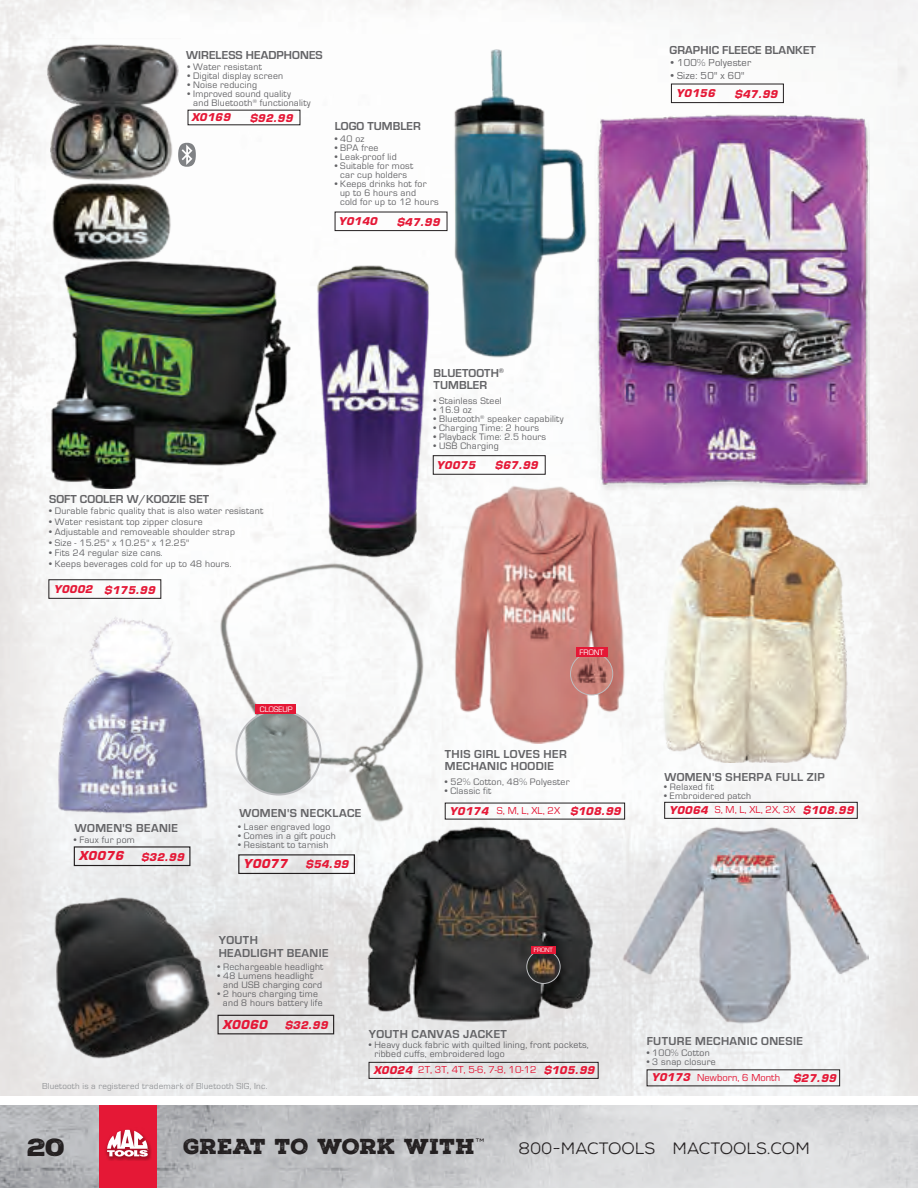
<style>
.page{position:relative;width:918px;height:1188px;background:#fff}
.page>*{position:absolute;margin:0;border:0;box-sizing:border-box;transform-origin:0 0}
.t1{font:24px "Nexa Rust Sans Black 01";color:#231f20;scale:1.15 1}
.t2{font:21px "Nexa Rust Slab Black 01";color:#231f20}
.t3{font:16.5px "Nexa Rust Sans Book 01";color:#231f20}
.t4{font:700 12px/12px "Eurostile";letter-spacing:.03em;color:#636366}
.t5{font:700 12px/12px "Eurostile";letter-spacing:.005em;color:#636366}
.t6{font:italic 700 12px "Eurostile LT Std";letter-spacing:.025em;color:#e51836}
.t7{font:italic 700 10.5px "Eurostile LT Std";letter-spacing:.025em;color:#e51836}
.t8{font:10.5px "Eurostile";letter-spacing:.005em;color:#e51836}
.t9{font:10.5px "Eurostile";letter-spacing:.025em;color:#636366}
.t10{font:9.75px/9px "Eurostile";letter-spacing:.025em;color:#636366}
.t11{font:9px "Eurostile";letter-spacing:.025em;color:#939598}
.t12{font:8.25px "Eurostile";color:#fff}
.t13{font:6.45px "Eurostile";color:#fff}
</style>
<div class="page">
<div style="left:664px;top:802px;width:194px;height:17px;border:1px solid #231f20"></div>
<div style="left:369px;top:1062px;width:230px;height:17px;border:1px solid #231f20"></div>
<img style="left:662px;top:501px;width:187px;height:262px">
<img style="left:450px;top:486px;width:179px;height:257px">
<img style="left:571px;top:653px;width:42px;height:42px;border-radius:21px">
<div style="left:570px;top:652px;width:43px;height:43px;border:1px solid #bcbdc0;border-radius:50%"></div>
<div style="left:576px;top:648px;width:31px;height:9px;background:#e51836"></div>
<img style="left:621px;top:824px;width:247px;height:201px">
<img style="left:592px;top:109px;width:278px;height:381px">
<div style="left:671px;top:84px;width:113px;height:19px;border:1px solid #231f20"></div>
<div style="left:48px;top:579px;width:113px;height:20px;border:1px solid #231f20"></div>
<img style="left:448px;top:50px;width:141px;height:309px">
<div style="left:335px;top:212px;width:112px;height:19px;border:1px solid #231f20"></div>
<div style="left:433px;top:455px;width:113px;height:20px;border:1px solid #231f20"></div>
<img style="left:46px;top:39px;width:133px;height:225px">
<img style="left:47px;top:256px;width:244px;height:233px">
<img style="left:310px;top:265px;width:124px;height:294px">
<div style="left:238px;top:854px;width:117px;height:20px;border:1px solid #231f20"></div>
<div style="left:218px;top:1015px;width:116px;height:19px;border:1px solid #231f20"></div>
<div style="left:74px;top:846px;width:116px;height:20px;border:1px solid #231f20"></div>
<img style="left:216px;top:558px;width:216px;height:272px">
<img style="left:236px;top:710px;width:85px;height:85px;border-radius:42px">
<div style="left:235px;top:709px;width:87px;height:87px;border:2px solid #bcbdc0;border-radius:50%"></div>
<div style="left:256px;top:705px;width:40px;height:9px;background:#e51836"></div>
<img style="left:54px;top:615px;width:156px;height:201px">
<img style="left:52px;top:892px;width:158px;height:169px">
<img style="left:361px;top:824px;width:231px;height:202px">
<img style="left:527px;top:950px;width:33px;height:33px;border-radius:17px">
<div style="left:526px;top:950px;width:35px;height:34px;border:1px solid #bcbdc0;border-radius:50%"></div>
<div style="left:531px;top:946px;width:25px;height:7px;background:#e51836"></div>
<svg style="left:178px;top:143px;width:18px;height:24px"></svg>
<svg style="left:0;top:1105px;width:918px;height:83px;background:#c9cacc"></svg>
<div style="left:100px;top:1105px;width:57px;height:83px;background:#e51836"></div>
<div style="left:105px;top:1127px;width:47px;height:34px;background:#150000;opacity:.3"></div>
<svg style="left:107px;top:1130px;width:41px;height:27px"></svg>
<p class="t5" style="left:186px;top:49px;width:138px">WIRELESS HEADPHONES</p>
<p class="t10" style="left:188px;top:62px;width:76px">• Water resistant</p>
<p class="t10" style="left:188px;top:71px;width:97px">• Digital display screen</p>
<p class="t10" style="left:188px;top:80px;width:71px">• Noise reducing</p>
<p class="t10" style="left:193px;top:89px;width:119px;text-indent:-6px">• Improved sound quality<br>and Bluetooth<sup>®</sup> functionality</p>
<p class="t7" style="left:191px;top:111px;width:40px">X0169</p>
<p class="t7" style="left:250px;top:111px;width:44px">$92.99</p>
<p class="t5" style="left:335px;top:119px;width:88px">LOGO TUMBLER</p>
<p class="t10" style="left:335px;top:134px;width:31px">• 40 oz</p>
<p class="t10" style="left:335px;top:143px;width:45px">• BPA free</p>
<p class="t10" style="left:335px;top:152px;width:63px">• Leak-proof lid</p>
<p class="t10" style="left:335px;top:161px;width:80px;text-align:center">• Suitable for most car cup holders</p>
<p class="t10" style="left:340px;top:179px;width:100px;text-indent:-5px">• Keeps drinks hot for up to 6 hours and<br>cold for up to 12 hours</p>
<p class="t7" style="left:338px;top:215px;width:40px">Y0140</p>
<p class="t7" style="left:397px;top:215px;width:44px">$47.99</p>
<p class="t5" style="left:49px;top:492px;width:162px">SOFT COOLER W/KOOZIE SET</p>
<p class="t10" style="left:49px;top:506px;width:216px">• Durable fabric quality that is also water resistant</p>
<p class="t10" style="left:49px;top:517px;width:155px">• Water resistant top zipper closure</p>
<p class="t10" style="left:49px;top:527px;width:187px">• Adjustable and removeable shoulder strap</p>
<p class="t10" style="left:49px;top:538px;width:142px">• Size - 15.25" x 10.25" x 12.25"</p>
<p class="t10" style="left:49px;top:548px;width:115px">• Fits 24 regular size cans.</p>
<p class="t10" style="left:49px;top:559px;width:184px">• Keeps beverages cold for up to 48 hours.</p>
<p class="t7" style="left:54px;top:583px;width:40px">Y0002</p>
<p class="t7" style="left:104px;top:583px;width:52px">$175.99</p>
<p class="t12" style="left:260px;top:704px;width:34px">CLOSEUP</p>
<p class="t5" style="left:434px;top:366px;width:72px">BLUETOOTH<sup>®<br></sup>TUMBLER</p>
<p class="t10" style="left:434px;top:396px;width:70px">• Stainless Steel</p>
<p class="t10" style="left:434px;top:405px;width:40px">• 16.9 oz</p>
<p class="t10" style="left:434px;top:414px;width:131px">• Bluetooth<sup>®</sup> speaker capability</p>
<p class="t10" style="left:434px;top:423px;width:107px">• Charging Time: 2 hours</p>
<p class="t10" style="left:434px;top:432px;width:114px">• Playback Time: 2.5 hours</p>
<p class="t10" style="left:434px;top:441px;width:67px">• USB Charging</p>
<p class="t7" style="left:437px;top:459px;width:40px">Y0075</p>
<p class="t7" style="left:495px;top:459px;width:44px">$67.99</p>
<p class="t12" style="left:580px;top:647px;width:26px">FRONT</p>
<p class="t4" style="left:445px;top:748px;width:123px">THIS GIRL LOVES HER<br>MECHANIC HOODIE</p>
<p class="t10" style="left:445px;top:777px;width:126px">• 52% Cotton, 48% Polyester</p>
<p class="t10" style="left:445px;top:786px;width:48px">• Classic fit</p>
<p class="t5" style="left:670px;top:44px;width:148px">GRAPHIC FLEECE BLANKET</p>
<p class="t9" style="left:671px;top:56px;width:82px">• 100% Polyester</p>
<p class="t9" style="left:671px;top:69px;width:75px">• Size: 50" x 60"</p>
<p class="t7" style="left:676px;top:87px;width:40px">Y0156</p>
<p class="t7" style="left:735px;top:87px;width:44px">$47.99</p>
<p class="t4" style="left:664px;top:771px;width:162px">WOMEN'S SHERPA FULL ZIP</p>
<p class="t10" style="left:664px;top:782px;width:51px">• Relaxed fit</p>
<p class="t10" style="left:664px;top:791px;width:88px">• Embroidered patch</p>
<p class="t4" style="left:75px;top:821px;width:105px">WOMEN'S BEANIE</p>
<p class="t10" style="left:74px;top:836px;width:63px">• Faux fur pom</p>
<p class="t6" style="left:79px;top:848px;width:46px">X0076</p>
<p class="t7" style="left:141px;top:850px;width:44px">$32.99</p>
<p class="t4" style="left:239px;top:807px;width:123px">WOMEN'S NECKLACE</p>
<p class="t10" style="left:238px;top:822px;width:94px">• Laser engraved logo</p>
<p class="t10" style="left:238px;top:831px;width:99px">• Comes in a gift pouch</p>
<p class="t10" style="left:238px;top:840px;width:92px">• Resistant to tarnish</p>
<p class="t6" style="left:243px;top:856px;width:46px">Y0077</p>
<p class="t7" style="left:306px;top:858px;width:44px">$54.99</p>
<p class="t4" style="left:219px;top:933px;width:111px;line-height:13.5px">YOUTH<br>HEADLIGHT BEANIE</p>
<p class="t10" style="left:218px;top:962px;width:107px">• Rechargeable headlight</p>
<p class="t10" style="left:223px;top:971px;width:100px;text-indent:-6px">• 48 Lumens headlight and USB charging cord</p>
<p class="t10" style="left:218px;top:989px;width:107px;text-align:center">• 2 hours charging time and 8 hours battery life</p>
<p class="t7" style="left:450px;top:804px;width:40px">Y0174</p>
<p class="t7" style="left:803px;top:804px;width:52px">$108.99</p>
<p class="t8" style="left:497px;top:804px;width:65px">S, M, L, XL, 2X</p>
<p class="t7" style="left:669px;top:803px;width:40px">Y0064</p>
<p class="t7" style="left:570px;top:805px;width:52px">$108.99</p>
<p class="t8" style="left:715px;top:804px;width:82px">S, M, L, XL, 2X, 3X</p>
<p class="t13" style="left:534px;top:946px;width:21px">FRONT</p>
<p class="t6" style="left:223px;top:1017px;width:46px">X0060</p>
<p class="t7" style="left:285px;top:1019px;width:44px">$32.99</p>
<p class="t11" style="left:42px;top:1081px;width:227px">Bluetooth is a registered trademark of Bluetooth SIG, Inc.</p>
<p class="t4" style="left:369px;top:1028px;width:140px">YOUTH CANVAS JACKET</p>
<p class="t10" style="left:375px;top:1040px;width:216px;text-indent:-6px">• Heavy duck fabric with quilted lining, front pockets, ribbed cuffs, embroidered logo</p>
<p class="t8" style="left:418px;top:1063px;width:120px">2T, 3T, 4T, 5-6, 7-8, 10-12</p>
<p class="t7" style="left:373px;top:1063px;width:40px">X0024</p>
<p class="t7" style="left:544px;top:1064px;width:52px">$105.99</p>
<p class="t4" style="left:647px;top:1035px;width:158px">FUTURE MECHANIC ONESIE</p>
<p class="t10" style="left:647px;top:1048px;width:65px">• 100% Cotton</p>
<p class="t10" style="left:647px;top:1057px;width:71px">• 3 snap closure</p>
<p class="t7" style="left:651px;top:1071px;width:40px">Y0173</p>
<p class="t8" style="left:697px;top:1071px;width:84px">Newborn, 6 Month</p>
<p class="t7" style="left:793px;top:1071px;width:44px">$27.99</p>
<h1 class="t1" style="left:27px;top:1131px;width:35px">20</h1>
<h2 class="t2" style="left:183px;top:1133px;width:303px">GREAT TO WORK WITH<sup>™</sup></h2>
<h3 class="t3" style="left:518px;top:1139px;width:293px">800-MACTOOLS MACTOOLS.COM</h3>
</div>
